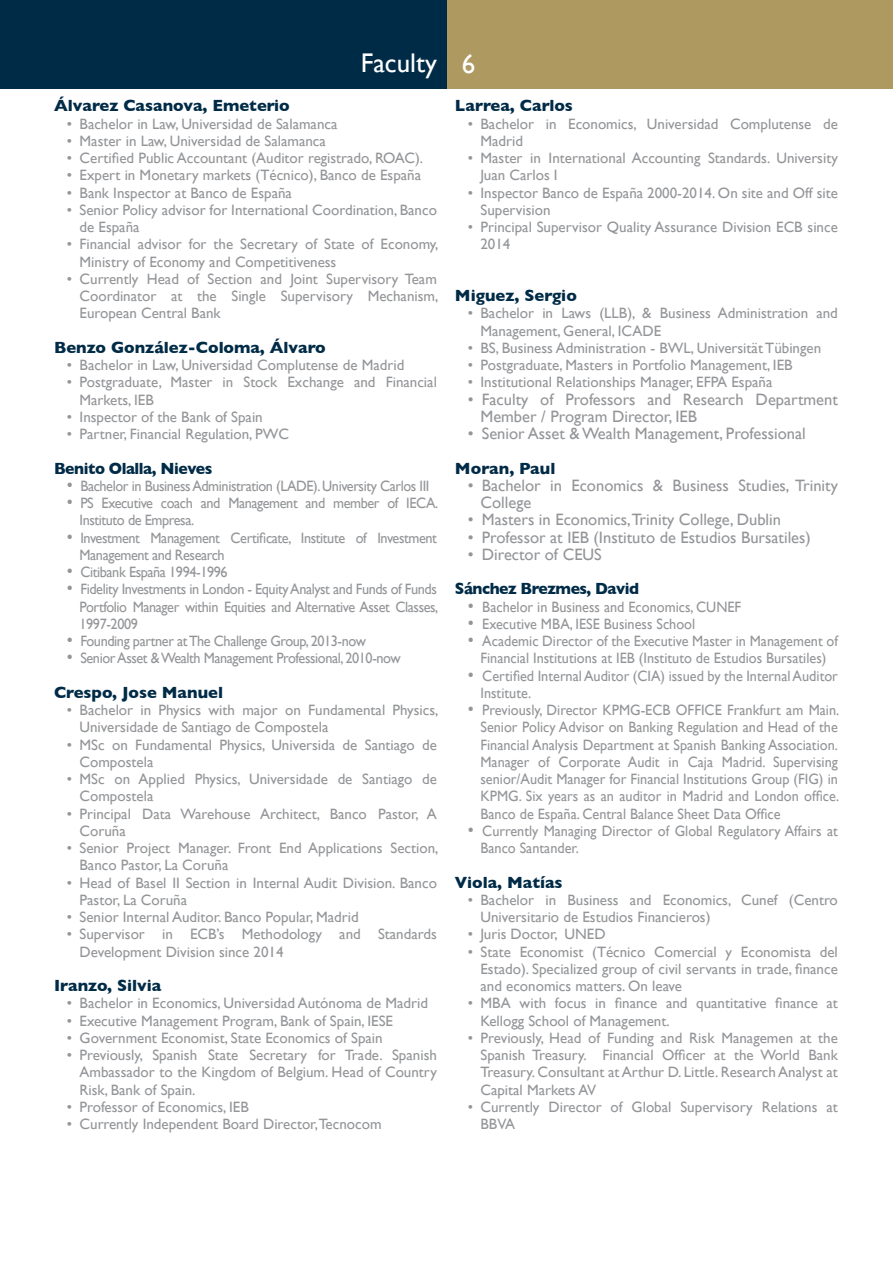
<style>
.page{position:relative;width:893px;height:1263px;background:#fff}
.page>*{position:absolute;margin:0;border:0;box-sizing:border-box;transform-origin:0 0}
.t1{font:27px "Gill Sans";color:#fff}
.t2{font:16.5px/17.2px "Gill Sans";color:#939598}
.t3{font:700 16.5px "Gill Sans";color:#002b47}
.t4{font:700 16.5px "Gill Sans";letter-spacing:-.03em;color:#002b47;scale:.95 1}
.t5{font:15px/17.2px "Gill Sans";color:#939598}
.t6{font:15px/17.2px "Gill Sans";color:#939598;text-align:justify;scale:.95 1}
.t7{font:15px/17.2px "Gill Sans";letter-spacing:-.03em;color:#939598;scale:.95 1}
.s1{font-size:18px}
</style>
<div class="page">
<div style="left:0;top:0;width:447px;height:89px;background:#002b47"></div>
<div style="left:447px;top:0;width:445px;height:89px;background:#ae9961"></div>
<hr style="left:892px;top:0;width:1px;height:1263px;background:#8cadd7">
<h1 class="t1" style="left:361px;top:47px;width:116px">Faculty 6</h1>
<p class="t3" style="left:54px;top:93px;width:237px">Álvarez Casanova, Emeterio</p>
<p class="t5" style="left:67px;top:115px;width:272px">• Bachelor in Law, Universidad de Salamanca</p>
<p class="t5" style="left:67px;top:132px;width:261px">• Master in Law, Universidad de Salamanca</p>
<p class="t5" style="left:67px;top:149px;width:358px">• Certified Public Accountant (Auditor registrado, ROAC).</p>
<p class="t5" style="left:67px;top:166px;width:356px">• Expert in Monetary markets (Técnico), Banco de España</p>
<p class="t5" style="left:67px;top:184px;width:227px">• Bank Inspector at Banco de España</p>
<p class="t5" style="left:80px;top:201px;width:359px;text-indent:-13px">• Senior Policy advisor for International Coordination, Banco de España</p>
<p class="t5" style="left:80px;top:235px;width:360px;text-indent:-13px">• Financial advisor for the Secretary of State of Economy,<br>Ministry of Economy and Competitiveness</p>
<p class="t5" style="left:80px;top:270px;width:360px;text-align:justify;text-indent:-13px">• Currently Head of Section and Joint Supervisory Team Coordinator at the Single Supervisory Mechanism, European Central Bank</p>
<p class="t3" style="left:54px;top:334px;width:273px">Benzo González-Coloma, Álvaro</p>
<p class="t5" style="left:67px;top:356px;width:339px">• Bachelor in Law, Universidad Complutense de Madrid</p>
<p class="t5" style="left:80px;top:373px;width:359px;text-indent:-13px">• Postgraduate, Master in Stock Exchange and Financial<br>Markets, IEB</p>
<p class="t5" style="left:67px;top:408px;width:197px">• Inspector of the Bank of Spain</p>
<p class="t5" style="left:67px;top:425px;width:224px">• Partner, Financial Regulation, PWC</p>
<p class="t4" style="left:54px;top:455px;width:168px">Benito Olalla, N ieves</p>
<p class="t7" style="left:67px;top:477px;width:383px"><span class="s1">•</span> Bachelor in Business Administration (LADE). University Carlos III</p>
<p class="t7" style="left:80px;top:494px;width:379px;text-indent:-13px"><span class="s1">•</span> PS Executive coach and Management and member of IECA.<br>Instituto de Empresa.</p>
<p class="t7" style="left:80px;top:529px;width:378px;text-indent:-13px"><span class="s1">•</span> Investment Management Certificate, Institute of Investment<br>Management and Research</p>
<p class="t7" style="left:67px;top:563px;width:171px"><span class="s1">•</span> Citibank España 1994-1996</p>
<p class="t6" style="left:80px;top:580px;width:379px;text-indent:-13px"><span class="s1">•</span> Fidelity Investments in London - Equity Analyst and Funds of Funds Portfolio Manager within Equities and Alternative Asset Classes, 1997-2009</p>
<p class="t7" style="left:67px;top:632px;width:317px"><span class="s1">•</span> Founding partner at The Challenge Group, 2013-now</p>
<p class="t7" style="left:67px;top:649px;width:353px"><span class="s1">•</span> Senior Asset &amp; Wealth Management Professional, 2010-now</p>
<p class="t3" style="left:54px;top:679px;width:171px">Crespo, Jose Manuel</p>
<p class="t5" style="left:80px;top:701px;width:360px;text-indent:-13px">• Bachelor in Physics with major on Fundamental Physics,<br>Universidade de Santiago de Compostela</p>
<p class="t5" style="left:80px;top:736px;width:359px;text-indent:-13px">• MSc on Fundamental Physics, Universida de Santiago de<br>Compostela</p>
<p class="t5" style="left:80px;top:770px;width:359px;text-indent:-13px">• MSc on Applied Physics, Universidade de Santiago de<br>Compostela</p>
<p class="t5" style="left:80px;top:805px;width:359px;text-indent:-13px">• Principal Data Warehouse Architect, Banco Pastor, A<br>Coruña</p>
<p class="t5" style="left:80px;top:839px;width:360px;text-indent:-13px">• Senior Project Manager. Front End Applications Section,<br>Banco Pastor, La Coruña</p>
<p class="t5" style="left:80px;top:874px;width:359px;text-indent:-13px">• Head of Basel II Section in Internal Audit Division. Banco<br>Pastor, La Coruña</p>
<p class="t5" style="left:67px;top:908px;width:294px">• Senior Internal Auditor. Banco Popular, Madrid</p>
<p class="t5" style="left:80px;top:925px;width:359px;text-indent:-13px">• Supervisor in ECB’s Methodology and Standards<br>Development Division since 2014</p>
<p class="t3" style="left:54px;top:972px;width:109px">Iranzo, Silvia</p>
<p class="t5" style="left:67px;top:994px;width:363px">• Bachelor in Economics, Universidad Autónoma de Madrid</p>
<p class="t5" style="left:67px;top:1012px;width:328px">• Executive Management Program, Bank of Spain, IESE</p>
<p class="t5" style="left:67px;top:1029px;width:317px">• Government Economist, State Economics of Spain</p>
<p class="t5" style="left:79px;top:1046px;width:359px;text-align:justify;text-indent:-13px">• Previously, Spanish State Secretary for Trade. Spanish Ambassador to the Kingdom of Belgium. Head of Country Risk, Bank of Spain.</p>
<p class="t5" style="left:67px;top:1098px;width:184px">• Professor of Economics, IEB</p>
<p class="t5" style="left:67px;top:1115px;width:316px">• Currently Independent Board Director,Tecnocom</p>
<p class="t3" style="left:455px;top:93px;width:119px">Larrea, Carlos</p>
<p class="t5" style="left:480px;top:115px;width:359px;text-indent:-13px">• Bachelor in Economics, Universidad Complutense de<br>Madrid</p>
<p class="t5" style="left:480px;top:149px;width:359px;text-indent:-13px">• Master in International Accounting Standards. University<br>Juan Carlos I</p>
<p class="t5" style="left:480px;top:184px;width:359px;text-indent:-13px">• Inspector Banco de España 2000-2014. On site and Off site<br>Supervision</p>
<p class="t5" style="left:480px;top:218px;width:359px;text-indent:-13px">• Principal Supervisor Quality Assurance Division ECB since<br>2014</p>
<p class="t3" style="left:455px;top:282px;width:123px">Miguez, Sergio</p>
<p class="t5" style="left:480px;top:304px;width:359px;text-indent:-13px">• Bachelor in Laws (LLB), &amp; Business Administration and<br>Management, General, ICADE</p>
<p class="t5" style="left:468px;top:339px;width:355px">• BS, Business Administration - BWL, Universität Tübingen</p>
<p class="t5" style="left:468px;top:356px;width:326px">• Postgraduate, Masters in Portfolio Management, IEB</p>
<p class="t5" style="left:468px;top:373px;width:306px">• Institutional Relationships Manager, EFPA España</p>
<p class="t2" style="left:480px;top:390px;width:359px;text-indent:-13px">• Faculty of Professors and Research Department<br>Member / Program Director, IEB</p>
<p class="t2" style="left:468px;top:425px;width:340px">• Senior Asset &amp; Wealth Management, Professional</p>
<p class="t3" style="left:455px;top:455px;width:102px">Moran, Paul</p>
<p class="t2" style="left:480px;top:476px;width:359px;text-indent:-13px">• Bachelor in Economics &amp; Business Studies, Trinity<br>College</p>
<p class="t2" style="left:468px;top:511px;width:315px">• Masters in Economics,Trinity College, Dublin</p>
<p class="t2" style="left:468px;top:528px;width:345px">• Professor at IEB (Instituto de Estudios Bursatiles)</p>
<p class="t2" style="left:468px;top:545px;width:125px">• Director of CEUS</p>
<p class="t4" style="left:455px;top:576px;width:195px">Sánchez Brezmes, David</p>
<p class="t6" style="left:468px;top:598px;width:289px"><span class="s1">•</span> Bachelor in Business and Economics, CUNEF</p>
<p class="t6" style="left:468px;top:615px;width:241px"><span class="s1">•</span> Executive MBA, IESE Business School</p>
<p class="t6" style="left:468px;top:632px;width:391px;text-align:center"><span class="s1">•</span> Academic Director of the Executive Master in Management of<br>Financial Institutions at IEB (Instituto de Estudios Bursatiles)</p>
<p class="t6" style="left:480px;top:667px;width:378px;text-indent:-13px"><span class="s1">•</span> Certified Internal Auditor (CIA) issued by the Internal Auditor<br>Institute.</p>
<p class="t6" style="left:480px;top:701px;width:379px;text-indent:-13px"><span class="s1">•</span> Previously, Director KPMG-ECB OFFICE Frankfurt am Main.<br>Senior Policy Advisor on Banking Regulation and Head of the Financial Analysis Department at Spanish Banking Association.<br>Manager of Corporate Audit in Caja Madrid. Supervising senior/Audit Manager for Financial Institutions Group (FIG) in KPMG. Six years as an auditor in Madrid and London office.<br>Banco de España. Central Balance Sheet Data Office</p>
<p class="t6" style="left:480px;top:822px;width:378px;text-indent:-13px"><span class="s1">•</span> Currently Managing Director of Global Regulatory Affairs at<br>Banco Santander.</p>
<p class="t3" style="left:455px;top:869px;width:109px">Viola, Matías</p>
<p class="t5" style="left:480px;top:891px;width:359px;text-indent:-13px">• Bachelor in Business and Economics, Cunef (Centro<br>Universitario de Estudios Financieros)</p>
<p class="t5" style="left:468px;top:925px;width:138px">• Juris Doctor, UN ED</p>
<p class="t5" style="left:480px;top:943px;width:359px;text-align:justify;text-indent:-13px">• State Economist (Técnico Comercial y Economista del Estado). Specialized group of civil servants in trade, finance and economics matters. On leave</p>
<p class="t5" style="left:480px;top:994px;width:359px;text-indent:-13px">• MBA with focus in finance and quantitative finance at<br>Kellogg School of Management.</p>
<p class="t5" style="left:480px;top:1029px;width:359px;text-align:justify;text-indent:-13px">• Previously, Head of Funding and Risk Managemen at the Spanish Treasury. Financial Officer at the World Bank Treasury. Consultant at Arthur D. Little. Research Analyst at Capital Markets AV</p>
<p class="t5" style="left:480px;top:1098px;width:359px;text-indent:-13px">• Currently Director of Global Supervisory Relations at<br>BBVA</p>
</div>
